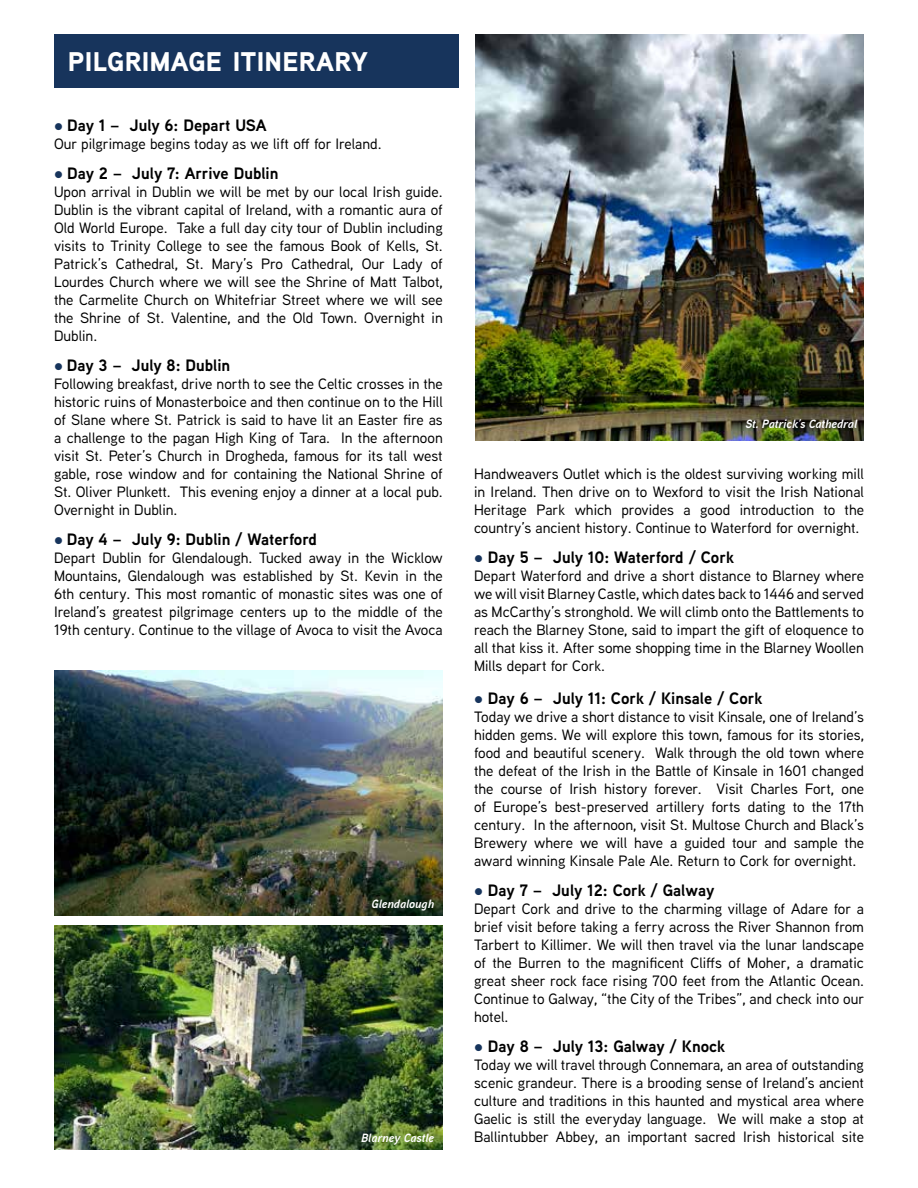
<style>
.page{position:relative;width:918px;height:1188px;background:#fff}
.page>*{position:absolute;margin:0;border:0;box-sizing:border-box;transform-origin:0 0}
.t1{font:900 27px "Aaux Next";letter-spacing:.01em;color:#fff}
.t2{font:700 16.5px "Aaux Next";color:#000}
.t3{font:500 15px/18px "Aaux Next";color:#000;text-align:justify}
.t4{font:italic 700 12px "Aaux Next";color:#fff}
.s1{color:#17345c}
</style>
<div class="page">
<div style="left:54px;top:34px;width:405px;height:54px;background:#17345c"></div>
<img style="left:55px;top:670px;width:388px;height:245px">
<img style="left:476px;top:34px;width:388px;height:407px">
<img style="left:54px;top:926px;width:389px;height:224px">
<h1 class="t1" style="left:68px;top:42px;width:302px">PILGRIMAGE ITINERARY</h1>
<p class="t2" style="left:54px;top:113px;width:214px"><span class="s1">●</span> Day 1 – July 6: Depart USA</p>
<p class="t3" style="left:54px;top:134px;width:329px">Our pilgrimage begins today as we lift off for Ireland.</p>
<p class="t2" style="left:54px;top:161px;width:226px"><span class="s1">●</span> Day 2 – July 7: Arrive Dublin</p>
<p class="t3" style="left:54px;top:182px;width:390px">Upon arrival in Dublin we will be met by our local Irish guide.<br>Dublin is the vibrant capital of Ireland, with a romantic aura of Old World Europe. Take a full day city tour of Dublin including visits to Trinity College to see the famous Book of Kells, St.<br>Patrick’s Cathedral, St. Mary’s Pro Cathedral, Our Lady of Lourdes Church where we will see the Shrine of Matt Talbot, the Carmelite Church on Whitefriar Street where we will see the Shrine of St. Valentine, and the Old Town. Overnight in Dublin.</p>
<p class="t2" style="left:54px;top:353px;width:178px"><span class="s1">●</span> Day 3 – July 8: Dublin</p>
<p class="t3" style="left:54px;top:374px;width:390px">Following breakfast, drive north to see the Celtic crosses in the historic ruins of Monasterboice and then continue on to the Hill of Slane where St. Patrick is said to have lit an Easter fire as a challenge to the pagan High King of Tara. In the afternoon visit St. Peter’s Church in Drogheda, famous for its tall west gable, rose window and for containing the National Shrine of St. Oliver Plunkett. This evening enjoy a dinner at a local pub.<br>Overnight in Dublin.</p>
<p class="t2" style="left:54px;top:527px;width:265px"><span class="s1">●</span> Day 4 – July 9: Dublin / Waterford</p>
<p class="t3" style="left:54px;top:548px;width:390px">Depart Dublin for Glendalough. Tucked away in the Wicklow Mountains, Glendalough was established by St. Kevin in the 6th century. This most romantic of monastic sites was one of Ireland’s greatest pilgrimage centers up to the middle of the 19th century. Continue to the village of Avoca to visit the Avoca</p>
<p class="t4" style="left:372px;top:895px;width:64px">Glendalough</p>
<p class="t4" style="left:361px;top:1130px;width:75px">Blarney Castle</p>
<p class="t4" style="left:745px;top:416px;width:113px">St. Patrick’s Cathedral</p>
<p class="t3" style="left:474px;top:464px;width:391px">Handweavers Outlet which is the oldest surviving working mill in Ireland. Then drive on to Wexford to visit the Irish National Heritage Park which provides a good introduction to the country’s ancient history. Continue to Waterford for overnight.</p>
<p class="t2" style="left:474px;top:546px;width:261px"><span class="s1">●</span> Day 5 – July 10: Waterford / Cork</p>
<p class="t3" style="left:474px;top:566px;width:391px">Depart Waterford and drive a short distance to Blarney where we will visit Blarney Castle, which dates back to 1446 and served as McCarthy’s stronghold. We will climb onto the Battlements to reach the Blarney Stone, said to impart the gift of eloquence to all that kiss it. After some shopping time in the Blarney Woollen Mills depart for Cork.</p>
<p class="t2" style="left:474px;top:687px;width:290px"><span class="s1">●</span> Day 6 – July 11: Cork / Kinsale / Cork</p>
<p class="t3" style="left:474px;top:707px;width:391px">Today we drive a short distance to visit Kinsale, one of Ireland’s hidden gems. We will explore this town, famous for its stories, food and beautiful scenery. Walk through the old town where the defeat of the Irish in the Battle of Kinsale in 1601 changed the course of Irish history forever. Visit Charles Fort, one of Europe’s best-preserved artillery forts dating to the 17th century. In the afternoon, visit St. Multose Church and Black’s Brewery where we will have a guided tour and sample the award winning Kinsale Pale Ale. Return to Cork for overnight.</p>
<p class="t2" style="left:474px;top:879px;width:242px"><span class="s1">●</span> Day 7 – July 12: Cork / Galway</p>
<p class="t3" style="left:474px;top:899px;width:392px">Depart Cork and drive to the charming village of Adare for a brief visit before taking a ferry across the River Shannon from Tarbert to Killimer. We will then travel via the lunar landscape of the Burren to the magnificent Cliffs of Moher, a dramatic great sheer rock face rising 700 feet from the Atlantic Ocean.<br>Continue to Galway, “the City of the Tribes”, and check into our hotel.</p>
<p class="t2" style="left:474px;top:1035px;width:253px"><span class="s1">●</span> Day 8 – July 13: Galway / Knock</p>
<p class="t3" style="left:474px;top:1055px;width:391px">Today we will travel through Connemara, an area of outstanding scenic grandeur. There is a brooding sense of Ireland’s ancient culture and traditions in this haunted and mystical area where Gaelic is still the everyday language. We will make a stop at Ballintubber Abbey, an important sacred Irish historical site</p>
</div>
